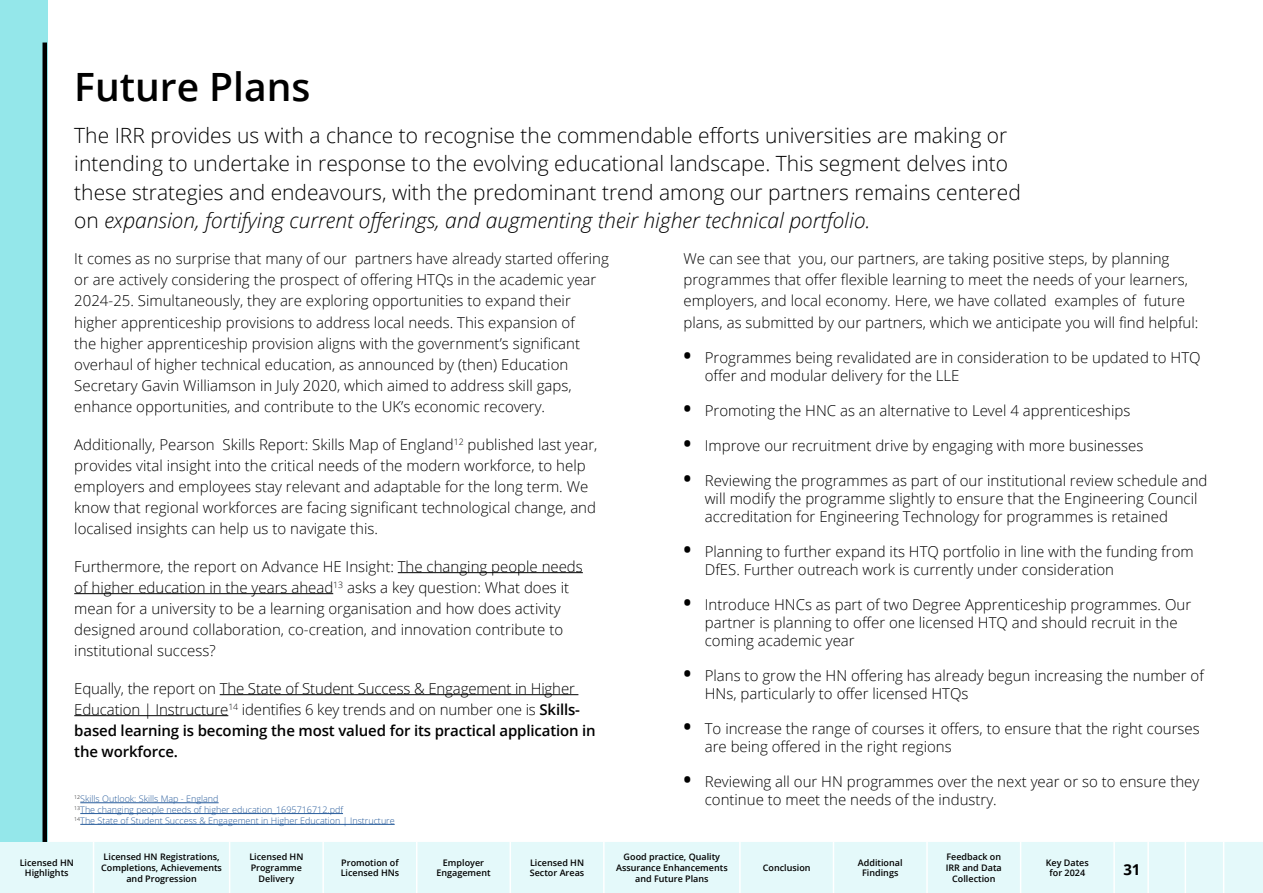
<style>
.page{position:relative;width:1263px;height:893px;background:#fff}
.page>*{position:absolute;margin:0;border:0;box-sizing:border-box;transform-origin:0 0}
.Bhead{font:600 39px "Open Sans";color:#000}
.Hero_Paragraph{font:300 21px/28.5px "Open Sans";color:#000}
.Body_Text{font:300 15px/21px "Open Sans";color:#000}
.t1{font:700 15px "Open Sans";color:#000}
.t2{font:600 9px/10.8px "Open Sans";color:#000;text-align:center}
.Quoted_material{font:300 9px "Open Sans";color:#275b9b}
.s1{font-style:italic}
.s2{font-weight:600}
.s3{font-weight:700;font-size:21px}
</style>
<div class="page">
<div style="left:0;top:842px;width:1263px;height:51px;background:#e4f9fa"></div>
<hr style="left:93px;top:842px;width:1px;height:51px;background:#fff">
<hr style="left:229px;top:842px;width:1px;height:51px;background:#fff">
<hr style="left:322px;top:842px;width:2px;height:51px;background:#fff">
<hr style="left:416px;top:842px;width:1px;height:51px;background:#fff">
<hr style="left:509px;top:842px;width:2px;height:51px;background:#fff">
<hr style="left:603px;top:842px;width:2px;height:51px;background:#fff">
<hr style="left:739px;top:842px;width:2px;height:51px;background:#fff">
<hr style="left:833px;top:842px;width:1px;height:51px;background:#fff">
<hr style="left:926px;top:842px;width:2px;height:51px;background:#fff">
<hr style="left:1020px;top:842px;width:1px;height:51px;background:#fff">
<hr style="left:1113px;top:842px;width:2px;height:51px;background:#fff">
<hr style="left:1147px;top:842px;width:2px;height:51px;background:#fff">
<hr style="left:1184px;top:842px;width:2px;height:51px;background:#fff">
<hr style="left:1223px;top:842px;width:1px;height:51px;background:#fff">
<div style="left:0;top:0;width:47px;height:842px;background:#94e7ea"></div>
<hr style="left:80px;top:802px;width:139px;height:1px;background:#275b9b">
<hr style="left:80px;top:813px;width:263px;height:1px;background:#275b9b">
<hr style="left:80px;top:824px;width:315px;height:1px;background:#275b9b">
<hr style="left:43px;top:43px;width:4px;height:799px;background:#000">
<hr style="left:398px;top:572px;width:185px;height:1px;background:#000">
<hr style="left:74px;top:593px;width:259px;height:1px;background:#000">
<hr style="left:220px;top:694px;width:358px;height:1px;background:#000">
<hr style="left:74px;top:715px;width:154px;height:1px;background:#000">
<p class="Bhead" style="left:74px;top:61px;width:238px">Future Plans</p>
<p class="Hero_Paragraph" style="left:74px;top:120px;width:948px">The IRR provides us with a chance to recognise the commendable efforts universities are making or intending to undertake in response to the evolving educational landscape. This segment delves into these strategies and endeavours, with the predominant trend among our partners remains centered on <span class="s1">expansion, fortifying current offerings, and augmenting their higher technical portfolio.</span></p>
<p class="Body_Text" style="left:74px;top:248px;width:536px">It comes as no surprise that many of our partners have already started offering or are actively considering the prospect of offering HTQs in the academic year 2024-25. Simultaneously, they are exploring opportunities to expand their higher apprenticeship provisions to address local needs. This expansion of<br>the higher apprenticeship provision aligns with the government’s significant overhaul of higher technical education, as announced by (then) Education Secretary Gavin Williamson in July 2020, which aimed to address skill gaps, enhance opportunities, and contribute to the UK’s economic recovery.</p>
<p class="Body_Text" style="left:74px;top:433px;width:525px">Additionally, Pearson Skills Report: Skills Map of England<sup>12</sup> published last year, provides vital insight into the critical needs of the modern workforce, to help employers and employees stay relevant and adaptable for the long term. We know that regional workforces are facing significant technological change, and localised insights can help us to navigate this.</p>
<p class="Body_Text" style="left:74px;top:555px;width:510px">Furthermore, the report on Advance HE Insight: The changing people needs of higher education in the years ahead<sup>13</sup> asks a key question: What does it mean for a university to be a learning organisation and how does activity designed around collaboration, co-creation, and innovation contribute to institutional success?</p>
<p class="Body_Text" style="left:74px;top:677px;width:523px">Equally, the report on The State of Student Success &amp; Engagement in Higher Education | Instructure<sup>14</sup> identifies 6 key trends and on number one is <span class="s2">Skills&shy;based learning is becoming the most valued for its practical application in the workforce.</span></p>
<p class="Body_Text" style="left:683px;top:248px;width:516px">We can see that you, our partners, are taking positive steps, by planning programmes that offer flexible learning to meet the needs of your learners, employers, and local economy. Here, we have collated examples of future plans, as submitted by our partners, which we anticipate you will find helpful:</p>
<p class="Body_Text" style="left:705px;top:348px;width:497px;line-height:18px;text-indent:-21px"><span class="s3">•</span> Programmes being revalidated are in consideration to be updated to HTQ offer and modular delivery for the LLE</p>
<p class="Body_Text" style="left:683px;top:399px;width:448px"><span class="s3">•</span> Promoting the HNC as an alternative to Level 4 apprenticeships</p>
<p class="Body_Text" style="left:683px;top:434px;width:461px"><span class="s3">•</span> Improve our recruitment drive by engaging with more businesses</p>
<p class="Body_Text" style="left:705px;top:471px;width:504px;line-height:18px;text-indent:-21px"><span class="s3">•</span> Reviewing the programmes as part of our institutional review schedule and will modify the programme slightly to ensure that the Engineering Council accreditation for Engineering Technology for programmes is retained</p>
<p class="Body_Text" style="left:705px;top:542px;width:490px;line-height:18px;text-indent:-21px"><span class="s3">•</span> Planning to further expand its HTQ portfolio in line with the funding from<br>DfES. Further outreach work is currently under consideration</p>
<p class="Body_Text" style="left:705px;top:595px;width:488px;line-height:18px;text-indent:-21px"><span class="s3">•</span> Introduce HNCs as part of two Degree Apprenticeship programmes. Our partner is planning to offer one licensed HTQ and should recruit in the coming academic year</p>
<p class="Body_Text" style="left:705px;top:666px;width:501px;line-height:18px;text-indent:-21px"><span class="s3">•</span> Plans to grow the HN offering has already begun increasing the number of<br>HNs, particularly to offer licensed HTQs</p>
<p class="Body_Text" style="left:705px;top:719px;width:496px;line-height:18px;text-indent:-21px"><span class="s3">•</span> To increase the range of courses it offers, to ensure that the right courses are being offered in the right regions</p>
<p class="Body_Text" style="left:705px;top:772px;width:496px;line-height:18px;text-indent:-21px"><span class="s3">•</span> Reviewing all our HN programmes over the next year or so to ensure they continue to meet the needs of the industry.</p>
<p class="Quoted_material" style="left:74px;top:793px;width:146px"><sup>12</sup>Skills Outlook: Skills Map - England</p>
<p class="Quoted_material" style="left:74px;top:803px;width:270px"><sup>13</sup>The changing people needs of higher education_1695716712.pdf</p>
<p class="Quoted_material" style="left:74px;top:814px;width:322px"><sup>14</sup>The State of Student Success &amp; Engagement in Higher Education | Instructure</p>
<p class="t2" style="left:20px;top:857px;width:56px">Licensed HN<br>Highlights</p>
<p class="t2" style="left:101px;top:851px;width:122px">Licensed HN Registrations,<br>Completions, Achievements and Progression</p>
<p class="t2" style="left:249px;top:851px;width:56px">Licensed HN<br>Programme<br>Delivery</p>
<p class="t2" style="left:341px;top:857px;width:60px;text-align:left">Promotion of<br>Licensed HNs</p>
<p class="t2" style="left:436px;top:857px;width:56px">Employer<br>Engagement</p>
<p class="t2" style="left:530px;top:857px;width:56px;text-align:left">Licensed HN<br>Sector Areas</p>
<p class="t2" style="left:616px;top:851px;width:113px">Good practice, Quality<br>Assurance Enhancements and Future Plans</p>
<p class="t2" style="left:763px;top:862px;width:49px">Conclusion</p>
<p class="t2" style="left:858px;top:857px;width:46px">Additional<br>Findings</p>
<p class="t2" style="left:946px;top:851px;width:58px">Feedback on<br>IRR and Data<br>Collection</p>
<p class="t2" style="left:1046px;top:857px;width:45px">Key Dates for 2024</p>
<p class="t1" style="left:1123px;top:859px;width:19px">31</p>
</div>
